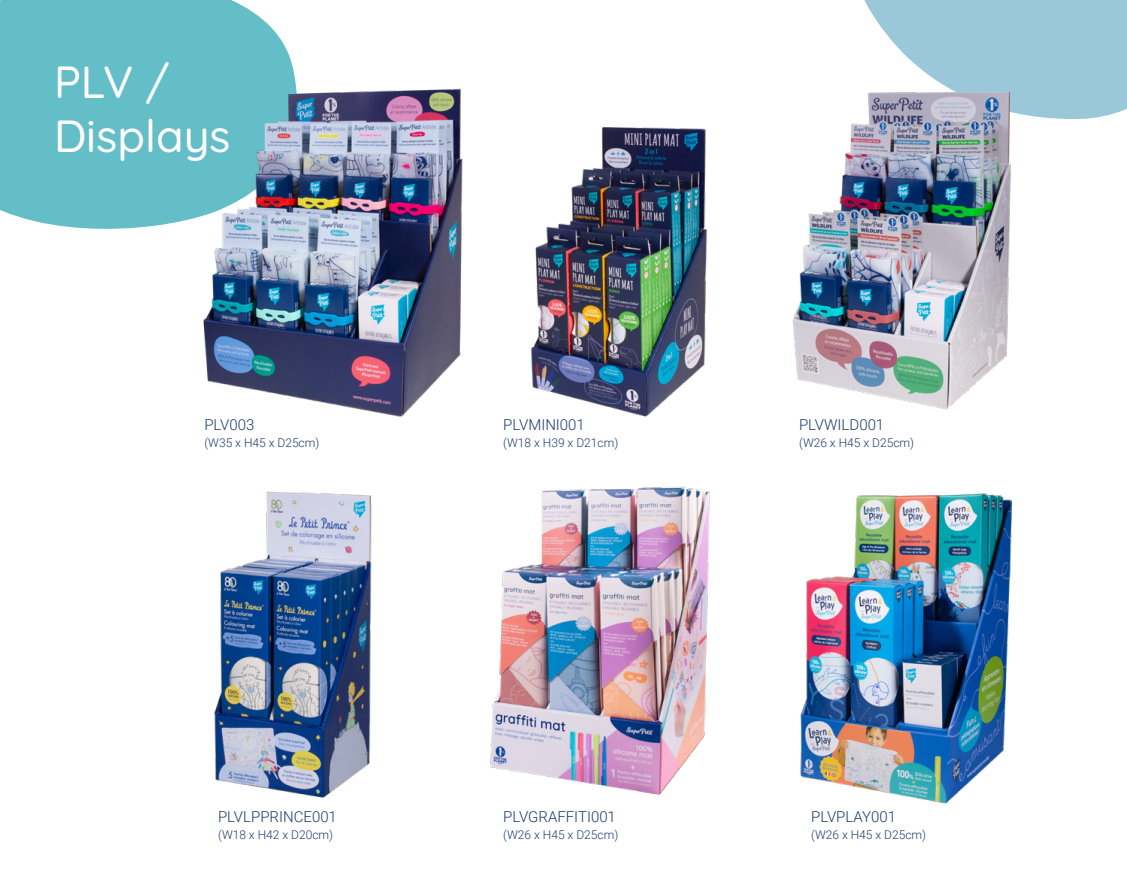
<style>
.page{position:relative;width:1127px;height:893px;background:#fff}
.page>*{position:absolute;margin:0;border:0;box-sizing:border-box;transform-origin:0 0}
.t1{font:300 45px/54px "Quicksand";color:#fff}
.t2{font:300 15px "Roboto";color:#1c3c6e}
.t3{font:300 12px "Roboto";color:#1c3c6e}
</style>
<div class="page">
<img style="left:491px;top:486px;width:218px;height:309px">
<div style="left:0;top:0;width:295px;height:229px;background:#64bec7"></div>
<svg style="left:864px;top:0;width:263px;height:119px;background:#a7cfde"></svg>
<img style="left:800px;top:493px;width:213px;height:311px">
<img style="left:792px;top:92px;width:251px;height:318px">
<img style="left:214px;top:491px;width:158px;height:307px">
<img style="left:531px;top:127px;width:176px;height:290px">
<img style="left:200px;top:80px;width:263px;height:337px">
<h1 class="t1" style="left:54px;top:51px;width:178px">PLV /<br>Displays</h1>
<p class="t2" style="left:204px;top:414px;width:52px">PLV003</p>
<p class="t3" style="left:204px;top:434px;width:116px">(W35 x H45 x D25cm)</p>
<p class="t2" style="left:218px;top:807px;width:120px">PLVLPPRINCE001</p>
<p class="t3" style="left:218px;top:826px;width:116px">(W18 x H42 x D20cm)</p>
<p class="t2" style="left:503px;top:414px;width:83px">PLVMINI001</p>
<p class="t3" style="left:503px;top:434px;width:116px">(W18 x H39 x D21cm)</p>
<p class="t2" style="left:503px;top:807px;width:114px">PLVGRAFFITI001</p>
<p class="t3" style="left:503px;top:826px;width:116px">(W26 x H45 x D25cm)</p>
<p class="t2" style="left:799px;top:414px;width:87px">PLVWILD001</p>
<p class="t3" style="left:799px;top:434px;width:116px">(W26 x H45 x D25cm)</p>
<p class="t2" style="left:811px;top:807px;width:86px">PLVPLAY001</p>
<p class="t3" style="left:811px;top:826px;width:116px">(W26 x H45 x D25cm)</p>
</div>
